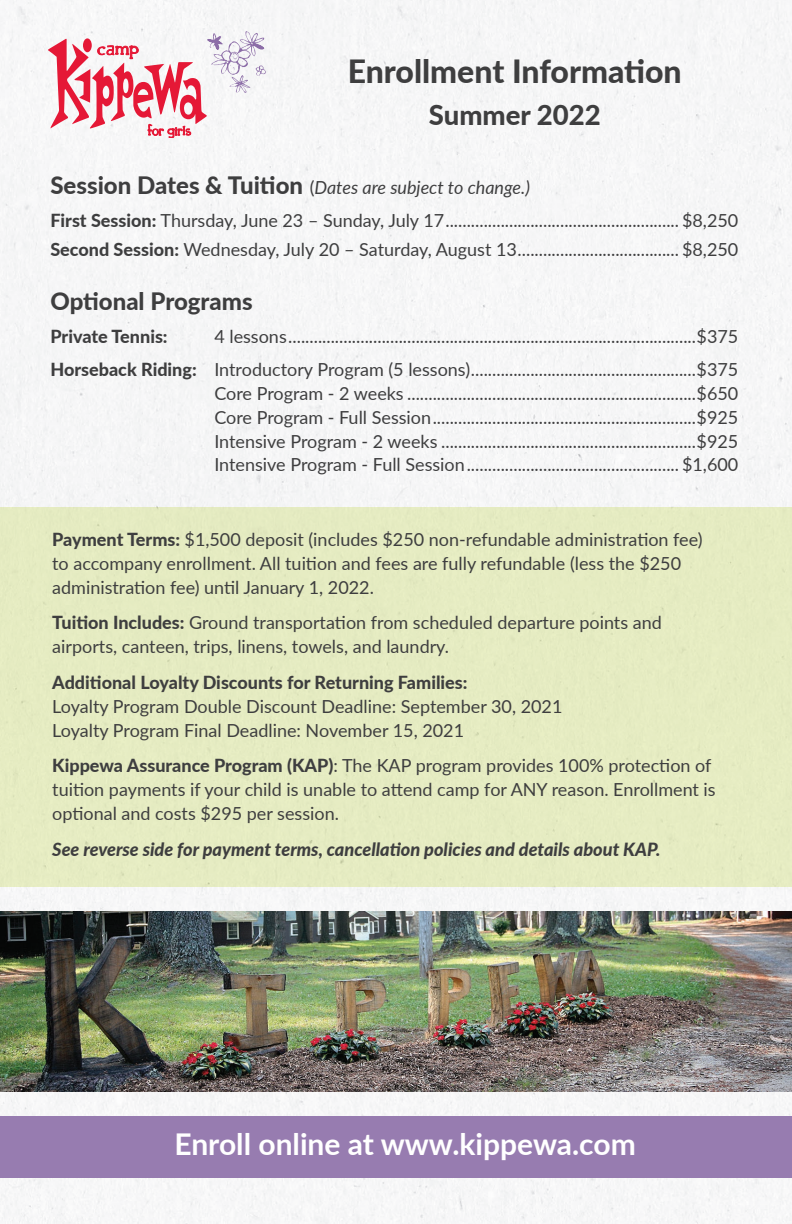
<style>
.page{position:relative;width:792px;height:1224px;background:#f6f6f7}
.page>*{position:absolute;margin:0;border:0;box-sizing:border-box;transform-origin:0 0}
.t1{font:800 32px "Lato";color:#3e3e3f}
.t2{font:700 30px "Lato";color:#fff}
.t3{font:800 27.6px "Lato";color:#3e3e3f}
.t4{font:800 24px "Lato";color:#3e3e3f}
.t5{font:italic 800 18.2px "Lato";color:#3e3e3f}
.t6{font:18px/24px "Lato";color:#3e3e3f}
.t7{font:800 18px "Lato";color:#3e3e3f}
.s1{font-weight:800;font-size:24px}
.s2{font-style:italic}
.s3{font-weight:800}
</style>
<div class="page">
<div style="left:0;top:507px;width:792px;height:380px;background:#e6ecc2"></div>
<div style="left:0;top:1116px;width:792px;height:62px;background:#977cb0"></div>
<svg style="left:48px;top:31px;width:218px;height:107px"></svg>
<img style="left:0;top:912px;width:792px;height:179px">
<h1 class="t1" style="left:348px;top:48px;width:336px">Enrollment Information</h1>
<h3 class="t3" style="left:429px;top:95px;width:173px">Summer 2022</h3>
<p class="t6" style="left:50px;top:169px;width:689px;line-height:33.6px"><span class="s1">Session Dates &amp; Tuition</span> (<span class="s2">Dates are subject to change.)<br></span><span class="s3">First Session:</span> Thursday, June 23 – Sunday, July 17....................................................... $8,250</p>
<p class="t6" style="left:50px;top:237px;width:689px"><span class="s3">Second Session:</span> Wednesday, July 20 – Saturday, August 13...................................... $8,250</p>
<h3 class="t4" style="left:50px;top:283px;width:204px">Optional Programs</h3>
<p class="t7" style="left:50px;top:323px;width:119px">Private Tennis:</p>
<p class="t6" style="left:50px;top:319px;width:689px;line-height:33px;text-align:right">4 lessons................................................................................................$375<br><span class="s3">Horseback Riding:</span> Introductory Program (5 lessons).....................................................$375</p>
<p class="t6" style="left:214px;top:380px;width:525px;text-align:justify">Core Program - 2 weeks ....................................................................$650<br>Core Program - Full Session..............................................................$925<br>Intensive Program - 2 weeks ............................................................$925<br>Intensive Program - Full Session.................................................. $1,600</p>
<p class="t6" style="left:52px;top:527px;width:652px"><span class="s3">Payment Terms:</span> $1,500 deposit (includes $250 non-refundable administration fee) to accompany enrollment. All tuition and fees are fully refundable (less the $250 administration fee) until January 1, 2022.</p>
<p class="t6" style="left:52px;top:610px;width:611px"><span class="s3">Tuition Includes:</span> Ground transportation from scheduled departure points and airports, canteen, trips, linens, towels, and laundry.</p>
<p class="t7" style="left:52px;top:669px;width:417px">Additional Loyalty Discounts for Returning Families:</p>
<p class="t6" style="left:52px;top:694px;width:512px">Loyalty Program Double Discount Deadline: September 30, 2021<br>Loyalty Program Final Deadline: November 15, 2021</p>
<p class="t6" style="left:52px;top:753px;width:665px"><span class="s3">Kippewa Assurance Program (KAP)</span>: The KAP program provides 100% protection of tuition payments if your child is unable to attend camp for ANY reason. Enrollment is optional and costs $295 per session.</p>
<p class="t5" style="left:52px;top:836px;width:610px">See reverse side for payment terms, cancellation policies and details about KAP.</p>
<h2 class="t2" style="left:174px;top:1122px;width:463px">Enroll online at www.kippewa.com</h2>
</div>
